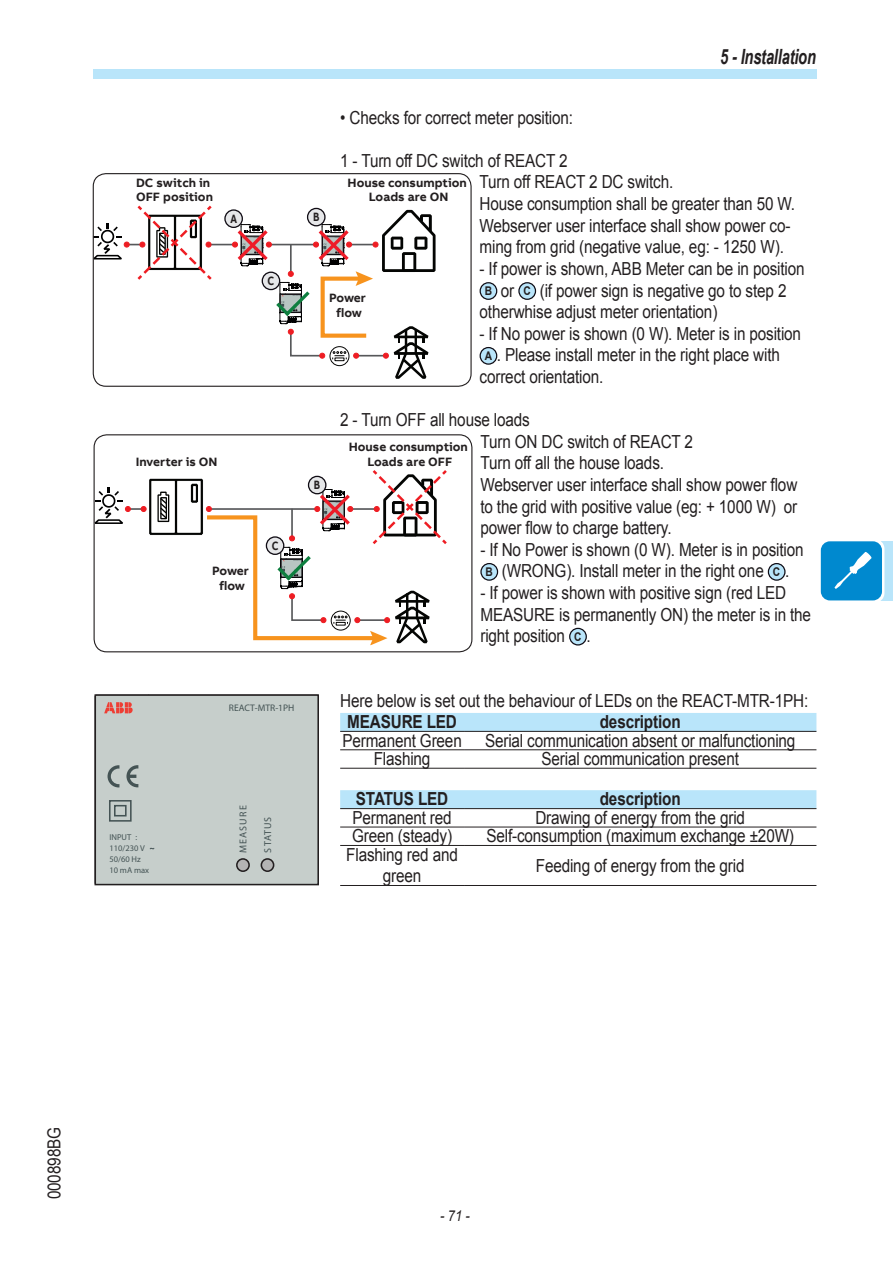
<style>
.page{position:relative;width:893px;height:1263px;background:#fff}
.page>*{position:absolute;margin:0;border:0;box-sizing:border-box;transform-origin:0 0}
.t1{font:italic 700 21px "Arial Narrow";letter-spacing:-.01em;color:#231f20;scale:.85 1}
.ABB_-_Corpo_testo{font:18px/21.6px "Arial";letter-spacing:-.01em;color:#231f20;scale:.85 1}
.ABB_-_Corpo_testo_se{font:18px/21.6px "Arial";letter-spacing:-.01em;color:#231f20;text-align:center;scale:.85 1}
.ABB_-_Corpo_testo_se-2{font:700 18px "Arial";letter-spacing:-.01em;color:#231f20;scale:.85 1}
.t2{font:italic 15px "Arial";color:#231f20;scale:.85 1}
.t3{font:700 12.45px/14.9px "AB Bvoice";color:#231f20;text-align:center}
.t4{font:700 12.45px/14.9px "AB Bvoice";letter-spacing:-.02em;color:#231f20;text-align:center}
.ABB_QIG_-_Testo_pall{font:700 12.3px "AB Bvoice";color:#231f20;scale:.8 1}
.ABB_-_Corpo_testo_se-3{font:700 12px "Arial";color:#231f20;scale:.85 1}
.t5{font:500 10.05px "Helvetica Neue LT Pro";letter-spacing:.11em;color:#445354}
.t6{font:700 9.6px "Helvetica Neue LT Pro";color:#445354}
.t7{font:500 8.55px/10.9px "Helvetica Neue LT Pro";color:#445354}
.s1{font-weight:700}
</style>
<div class="page">
<div style="left:93px;top:70px;width:723px;height:9px;background:#b9e5fa"></div>
<div style="left:851px;top:541px;width:42px;height:60px;background:#b9e5fa"></div>
<svg style="left:820px;top:541px;width:64px;height:60px;background:#2399d5"></svg>
<div style="left:480px;top:282px;width:17px;height:18px;background:#b9e5fa;border-radius:50%"></div>
<div style="left:480px;top:282px;width:17px;height:18px;border:1px solid #100c14;border-radius:50%"></div>
<svg style="left:519px;top:282px;width:17px;height:18px"></svg>
<div style="left:518px;top:282px;width:18px;height:18px;border:1px solid #100c14;border-radius:50%"></div>
<div style="left:480px;top:347px;width:17px;height:17px;background:#b9e5fa;border-radius:50%"></div>
<div style="left:480px;top:347px;width:17px;height:18px;border:1px solid #100c14;border-radius:50%"></div>
<svg style="left:481px;top:563px;width:17px;height:17px"></svg>
<div style="left:480px;top:563px;width:18px;height:18px;border:1px solid #100c14;border-radius:50%"></div>
<div style="left:768px;top:563px;width:17px;height:17px;background:#b9e5fa;border-radius:50%"></div>
<div style="left:768px;top:563px;width:17px;height:18px;border:1px solid #100c14;border-radius:50%"></div>
<div style="left:569px;top:628px;width:18px;height:17px;background:#b9e5fa;border-radius:50%"></div>
<div style="left:569px;top:628px;width:18px;height:17px;border:1px solid #100c14;border-radius:50%"></div>
<div style="left:340px;top:713px;width:476px;height:18px;background:#b9e5fa"></div>
<hr style="left:340px;top:731px;width:124px;height:1px;background:#231f20">
<hr style="left:464px;top:731px;width:352px;height:1px;background:#231f20">
<hr style="left:340px;top:749px;width:124px;height:1px;background:#231f20">
<hr style="left:464px;top:749px;width:352px;height:1px;background:#231f20">
<hr style="left:340px;top:768px;width:124px;height:1px;background:#231f20">
<hr style="left:464px;top:768px;width:352px;height:1px;background:#231f20">
<div style="left:340px;top:790px;width:476px;height:18px;background:#b9e5fa"></div>
<hr style="left:340px;top:808px;width:124px;height:1px;background:#231f20">
<hr style="left:464px;top:808px;width:352px;height:1px;background:#231f20">
<hr style="left:340px;top:827px;width:124px;height:1px;background:#231f20">
<hr style="left:464px;top:827px;width:352px;height:1px;background:#231f20">
<hr style="left:340px;top:845px;width:124px;height:1px;background:#231f20">
<hr style="left:464px;top:845px;width:352px;height:1px;background:#231f20">
<hr style="left:340px;top:885px;width:124px;height:1px;background:#231f20">
<hr style="left:464px;top:885px;width:352px;height:1px;background:#231f20">
<svg style="left:93px;top:205px;width:343px;height:174px"></svg>
<div style="left:93px;top:173px;width:379px;height:214px;border:1px solid #231f20;border-radius:13px"></div>
<div style="left:262px;top:272px;width:18px;height:18px;background:#e6e7e9;border-radius:50%"></div>
<div style="left:262px;top:272px;width:18px;height:18px;border:1px solid #100c14;border-radius:50%"></div>
<div style="left:307px;top:208px;width:18px;height:18px;background:#e6e7e9;border-radius:50%"></div>
<div style="left:307px;top:208px;width:19px;height:18px;border:1px solid #100c14;border-radius:50%"></div>
<svg style="left:225px;top:210px;width:18px;height:18px"></svg>
<div style="left:224px;top:209px;width:19px;height:19px;border:1px solid #100c14;border-radius:50%"></div>
<img style="left:149px;top:478px;width:54px;height:57px">
<svg style="left:96px;top:488px;width:51px;height:36px"></svg>
<svg style="left:206px;top:470px;width:241px;height:175px"></svg>
<div style="left:94px;top:434px;width:378px;height:218px;border:1px solid #231f20;border-radius:13px"></div>
<div style="left:266px;top:537px;width:18px;height:18px;background:#e6e7e9;border-radius:50%"></div>
<div style="left:266px;top:536px;width:18px;height:19px;border:1px solid #100c14;border-radius:50%"></div>
<div style="left:308px;top:476px;width:18px;height:18px;background:#e6e7e9;border-radius:50%"></div>
<div style="left:308px;top:476px;width:18px;height:18px;border:1px solid #100c14;border-radius:50%"></div>
<div style="left:94px;top:694px;width:225px;height:192px;background:#c6cecb"></div>
<div style="left:109px;top:800px;width:23px;height:22px;border:2px solid #445354"></div>
<div style="left:114px;top:805px;width:13px;height:11px;border:2px solid #445354"></div>
<p class="t1" style="left:720px;top:40px;width:114px">5 - Installation</p>
<p class="ABB_-_Corpo_testo" style="left:340px;top:107px;width:276px">• Checks for correct meter position:</p>
<p class="ABB_-_Corpo_testo" style="left:340px;top:150px;width:269px">1 - Turn off DC switch of REACT 2</p>
<p class="ABB_-_Corpo_testo" style="left:480px;top:172px;width:230px">Turn off REACT 2 DC switch.</p>
<p class="ABB_-_Corpo_testo" style="left:480px;top:193px;width:373px">House consumption shall be greater than 50 W.</p>
<p class="ABB_-_Corpo_testo" style="left:480px;top:215px;width:367px">Webserver user interface shall show power co&shy;ming from grid (negative value, eg: - 1250 W).</p>
<p class="ABB_-_Corpo_testo" style="left:480px;top:258px;width:384px">- If power is shown, ABB Meter can be in position</p>
<p class="ABB_-_Corpo_testo_se-3" style="left:485px;top:283px;width:10px">B</p>
<p class="ABB_-_Corpo_testo" style="left:501px;top:280px;width:17px">or</p>
<p class="ABB_-_Corpo_testo_se-3" style="left:524px;top:283px;width:10px">C</p>
<p class="t3" style="left:136px;top:175px;width:79px;text-align:left">DC switch in<br>OFF position</p>
<p class="t3" style="left:348px;top:175px;width:121px">House consumption<br>Loads are ON</p>
<p class="ABB_QIG_-_Testo_pall" style="left:230px;top:211px;width:10px">A</p>
<p class="ABB_QIG_-_Testo_pall" style="left:313px;top:209px;width:9px">B</p>
<p class="ABB_QIG_-_Testo_pall" style="left:268px;top:273px;width:10px">C</p>
<p class="ABB_-_Corpo_testo" style="left:480px;top:280px;width:363px;text-indent:60px">(if power sign is negative go to step 2 otherwhise adjust meter orientation)</p>
<p class="ABB_-_Corpo_testo" style="left:480px;top:323px;width:380px">- If No power is shown (0 W). Meter is in position</p>
<p class="ABB_-_Corpo_testo_se-3" style="left:485px;top:348px;width:10px">A</p>
<p class="t4" style="left:329px;top:290px;width:38px">Power flow</p>
<p class="ABB_-_Corpo_testo" style="left:480px;top:344px;width:355px;text-indent:17px">. Please install meter in the right place with correct orientation.</p>
<p class="ABB_-_Corpo_testo" style="left:340px;top:409px;width:225px">2 - Turn OFF all house loads</p>
<p class="ABB_-_Corpo_testo" style="left:480px;top:431px;width:252px">Turn ON DC switch of REACT 2</p>
<p class="ABB_-_Corpo_testo" style="left:480px;top:452px;width:218px">Turn off all the house loads.</p>
<p class="ABB_-_Corpo_testo" style="left:480px;top:474px;width:374px;text-align:justify">Webserver user interface shall show power flow to the grid with positive value (eg: + 1000 W) or power flow to charge battery.</p>
<p class="ABB_-_Corpo_testo" style="left:480px;top:539px;width:382px">- If No Power is shown (0 W). Meter is in position</p>
<p class="ABB_-_Corpo_testo_se-3" style="left:486px;top:564px;width:10px">B</p>
<p class="ABB_-_Corpo_testo" style="left:502px;top:560px;width:310px">(WRONG). Install meter in the right one</p>
<p class="ABB_-_Corpo_testo_se-3" style="left:773px;top:564px;width:10px">C</p>
<p class="t3" style="left:348px;top:414px;width:121px">House consumption</p>
<p class="t3" style="left:349px;top:439px;width:121px">House consumption</p>
<p class="t3" style="left:136px;top:454px;width:83px">Inverter is ON</p>
<p class="t3" style="left:367px;top:454px;width:87px">Loads are OFF</p>
<p class="ABB_QIG_-_Testo_pall" style="left:314px;top:477px;width:9px">B</p>
<p class="ABB_QIG_-_Testo_pall" style="left:272px;top:538px;width:10px">C</p>
<p class="t4" style="left:212px;top:564px;width:38px">Power flow</p>
<p class="ABB_-_Corpo_testo" style="left:785px;top:560px;width:7px">.</p>
<p class="ABB_-_Corpo_testo" style="left:480px;top:582px;width:391px">- If power is shown with positive sign (red LED<br>MEASURE is permanently ON) the meter is in the right position</p>
<p class="ABB_-_Corpo_testo_se-3" style="left:574px;top:628px;width:10px">C</p>
<p class="ABB_-_Corpo_testo" style="left:586px;top:625px;width:7px">.</p>
<p class="t7" style="left:109px;top:832px;width:41px"><span class="s1">INPUT</span> :<br>110/230 V<br>50/60 Hz<br>10 mA max</p>
<p class="t6" style="left:229px;top:702px;width:67px">REACT-MTR-1PH</p>
<p class="t5" style="left:237px;top:853px;width:49px;rotate:-90deg">MEASURE</p>
<p class="t5" style="left:261px;top:852px;width:37px;rotate:-90deg">S UTAT S</p>
<p class="ABB_-_Corpo_testo" style="left:340px;top:690px;width:552px">Here below is set out the behaviour of LEDs on the REACT-MTR-1PH:</p>
<p class="ABB_-_Corpo_testo_se-2" style="left:347px;top:710px;width:131px">MEASURE LED</p>
<p class="ABB_-_Corpo_testo_se-2" style="left:600px;top:710px;width:97px">description</p>
<p class="ABB_-_Corpo_testo_se" style="left:342px;top:730px;width:142px">Permanent Green</p>
<p class="ABB_-_Corpo_testo_se" style="left:485px;top:730px;width:367px">Serial communication absent or malfunctioning</p>
<p class="ABB_-_Corpo_testo_se" style="left:374px;top:748px;width:68px">Flashing</p>
<p class="ABB_-_Corpo_testo_se" style="left:541px;top:748px;width:234px">Serial communication present</p>
<p class="ABB_-_Corpo_testo_se-2" style="left:356px;top:787px;width:110px">STATUS LED</p>
<p class="ABB_-_Corpo_testo_se-2" style="left:600px;top:787px;width:97px">description</p>
<p class="ABB_-_Corpo_testo_se" style="left:352px;top:807px;width:118px">Permanent red</p>
<p class="ABB_-_Corpo_testo_se" style="left:535px;top:807px;width:248px">Drawing of energy from the grid</p>
<p class="ABB_-_Corpo_testo_se" style="left:352px;top:825px;width:119px">Green (steady)</p>
<p class="ABB_-_Corpo_testo_se" style="left:486px;top:825px;width:363px">Self-consumption (maximum exchange ±20W)</p>
<p class="ABB_-_Corpo_testo_se" style="left:346px;top:844px;width:133px">Flashing red and green</p>
<p class="ABB_-_Corpo_testo_se" style="left:536px;top:854px;width:247px">Feeding of energy from the grid</p>
<p class="ABB_-_Corpo_testo" style="left:43px;top:1199px;width:86px;rotate:-90deg">000898BG</p>
<p class="t2" style="left:440px;top:1206px;width:37px">- 71 -</p>
</div>
